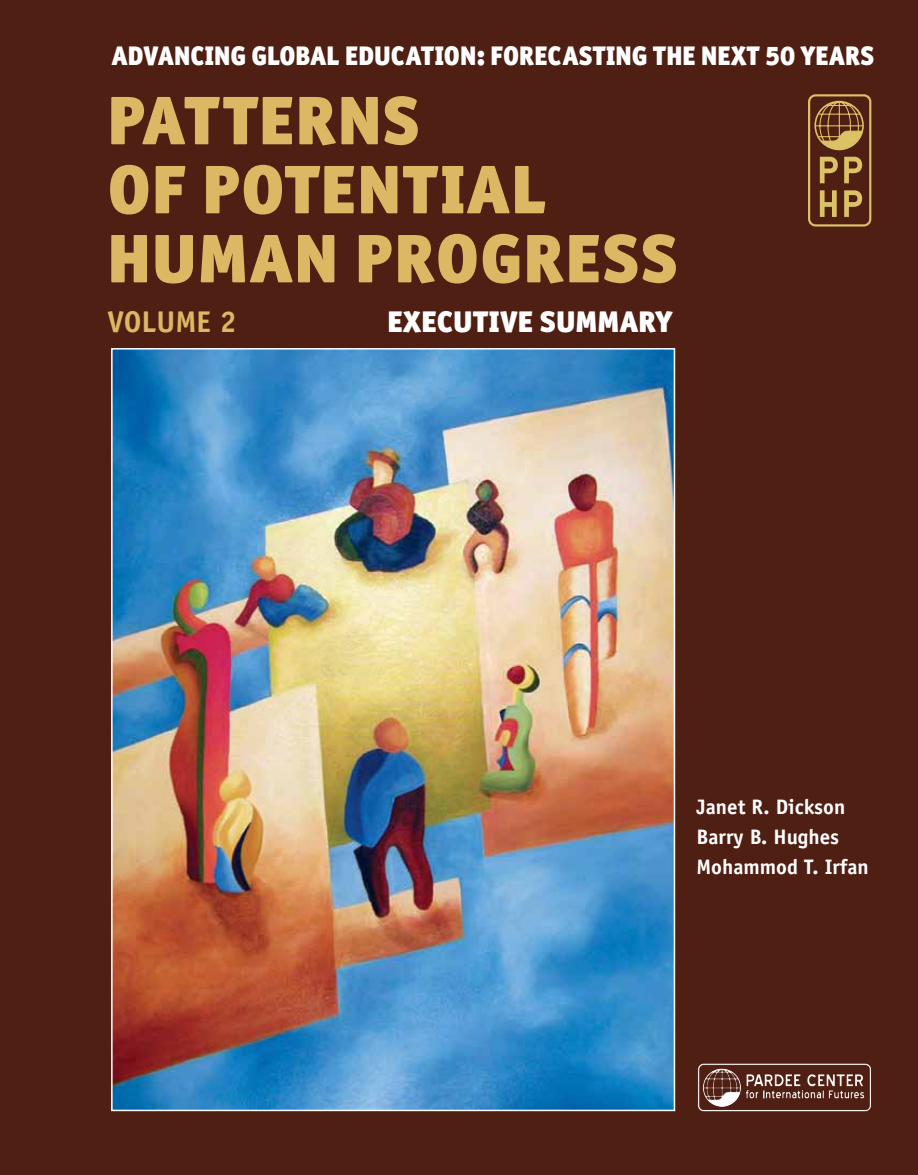
<style>
.page{position:relative;width:918px;height:1175px;background:#fff}
.page>*{position:absolute;margin:0;border:0;box-sizing:border-box;transform-origin:0 0}
.t1{font:900 69px/69px "Officina San ITC";letter-spacing:.015em;color:#dcb864}
.t2{font:900 30px "Officina San ITC";color:#fff}
.t3{font:700 30px "Officina Sans";color:#dcb864}
.t4{font:900 27px "Officina San ITC";color:#fff;scale:.95 1}
.t5{font:700 21px/30px "Officina Sans";color:#fff}
</style>
<div class="page">
<div style="left:0;top:0;width:918px;height:1174px;background:#501f13"></div>
<svg style="left:844px;top:190px;width:18px;height:27px"></svg>
<svg style="left:820px;top:190px;width:17px;height:27px"></svg>
<div style="left:808px;top:94px;width:63px;height:132px;border:2px solid #dcc266;border-radius:7px"></div>
<svg style="left:814px;top:101px;width:50px;height:82px"></svg>
<div style="left:698px;top:1063px;width:173px;height:48px;border:2px solid #fff;border-radius:5px"></div>
<svg style="left:702px;top:1068px;width:162px;height:42px"></svg>
<img style="left:114px;top:351px;width:558px;height:757px">
<p class="t4" style="left:111px;top:38px;width:326px">ADVANCING GLOBAL EDUCATION</p>
<p class="t4" style="left:476px;top:38px;width:106px">: FORECASTIN</p>
<p class="t4" style="left:632px;top:38px;width:210px">G THE NEXT 50 YEARS</p>
<h1 class="t1" style="left:108px;top:85px;width:572px">PATTERNS<br>OF POTENTIAL<br>HUMAN PROGRESS</h1>
<p class="t3" style="left:108px;top:303px;width:130px">VOLUME 2</p>
<p class="t2" style="left:387px;top:302px;width:287px">EXECUTIVE SUMMARY</p>
<p class="t5" style="left:696px;top:792px;width:174px">Janet R. Dickson<br>Barry B. Hughes<br>Mohammod T. Irfan</p>
</div>
